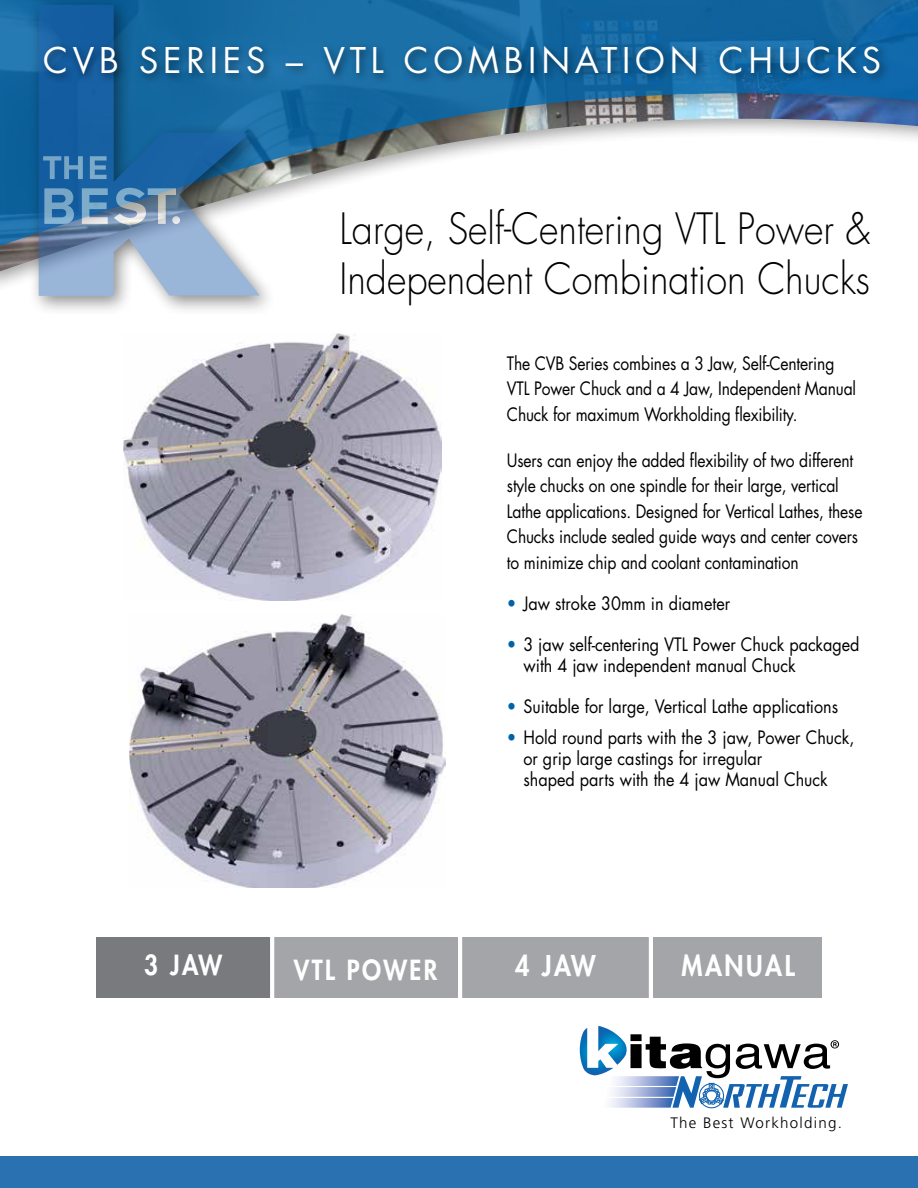
<style>
.page{position:relative;width:918px;height:1188px;background:#fff}
.page>*{position:absolute;margin:0;border:0;box-sizing:border-box;transform-origin:0 0}
.t1{font:300 42px/49.5px "Futura Std";color:#000;scale:.9 1}
.t2{font:34.5px "Futura Std";letter-spacing:.14em;color:#fff}
.t3{font:800 27.9px "Futura Std";letter-spacing:.1em;color:#fff;scale:.9 1}
.t4{font:800 27px "Futura Std";letter-spacing:.1em;color:#fff;scale:.9 1}
.t5{font:18px/25.5px "Futura Std";letter-spacing:-.01em;color:#000;scale:.87 1}
.t6{font:18px/21px "Futura Std";letter-spacing:-.01em;color:#000;scale:.9 1}
.t7{font:300 15.15px "Frutiger";letter-spacing:.08em;color:#000}
.s1{color:#0063a7}
</style>
<div class="page">
<svg style="left:0;top:0;width:918px;height:250px"></svg>
<svg style="left:28px;top:0;width:249px;height:311px"></svg>
<svg style="left:39px;top:5px;width:220px;height:291px;background:#4e83af"></svg>
<svg style="left:43px;top:156px;width:40px;height:23px"></svg>
<svg style="left:90px;top:156px;width:17px;height:23px"></svg>
<svg style="left:44px;top:188px;width:30px;height:36px"></svg>
<svg style="left:82px;top:188px;width:26px;height:36px"></svg>
<svg style="left:114px;top:188px;width:62px;height:37px;background:#819cb3"></svg>
<svg style="left:172px;top:216px;width:8px;height:8px"></svg>
<div style="left:39px;top:42px;width:851px;height:43px;background:#000;opacity:.55"></div>
<svg style="left:580px;top:1026px;width:268px;height:83px"></svg>
<div style="left:0;top:1157px;width:918px;height:31px;background:#2971b0"></div>
<div style="left:271px;top:938px;width:551px;height:60px;background:#a3a5a8"></div>
<div style="left:96px;top:938px;width:176px;height:60px;background:#797a7d"></div>
<hr style="left:270px;top:937px;width:4px;height:64px;background:#fff">
<hr style="left:458px;top:937px;width:4px;height:64px;background:#fff">
<hr style="left:649px;top:937px;width:4px;height:64px;background:#fff">
<img style="left:123px;top:333px;width:318px;height:268px">
<img style="left:129px;top:614px;width:317px;height:273px">
<h2 class="t2" style="left:43px;top:39px;width:839px">CVB SERIES – VTL COMBINATION CHUCKS</h2>
<h1 class="t1" style="left:339px;top:205px;width:591px">Large, Self-Centering VTL Power &amp;<br>Independent Combination Chucks</h1>
<p class="t5" style="left:507px;top:351px;width:403px">The CVB Series combines a 3 Jaw, Self-Centering<br>VTL Power Chuck and a 4 Jaw, Independent Manual<br>Chuck for maximum Workholding flexibility.</p>
<p class="t5" style="left:507px;top:448px;width:410px">Users can enjoy the added flexibility of two different style chucks on one spindle for their large, vertical Lathe applications. Designed for Vertical Lathes, these Chucks include sealed guide ways and center covers to minimize chip and coolant contamination</p>
<p class="t6" style="left:507px;top:593px;width:250px"><span class="s1">•</span> Jaw stroke 30mm in diameter</p>
<p class="t6" style="left:523px;top:634px;width:375px;text-indent:-17px"><span class="s1">•</span> 3 jaw self-centering VTL Power Chuck packaged with 4 jaw independent manual Chuck</p>
<p class="t6" style="left:507px;top:697px;width:370px"><span class="s1">•</span> Suitable for large, Vertical Lathe applications</p>
<p class="t6" style="left:523px;top:727px;width:369px;text-indent:-17px"><span class="s1">•</span> Hold round parts with the 3 jaw, Power Chuck, or grip large castings for irregular<br>shaped parts with the 4 jaw Manual Chuck</p>
<h3 class="t4" style="left:144px;top:948px;width:88px">3 JAW</h3>
<h3 class="t4" style="left:294px;top:953px;width:161px">VTL POWER</h3>
<h3 class="t3" style="left:515px;top:948px;width:91px">4 JAW</h3>
<h3 class="t3" style="left:682px;top:948px;width:127px">MANUAL</h3>
<p class="t7" style="left:670px;top:1114px;width:173px">The Best Workholding.</p>
</div>
